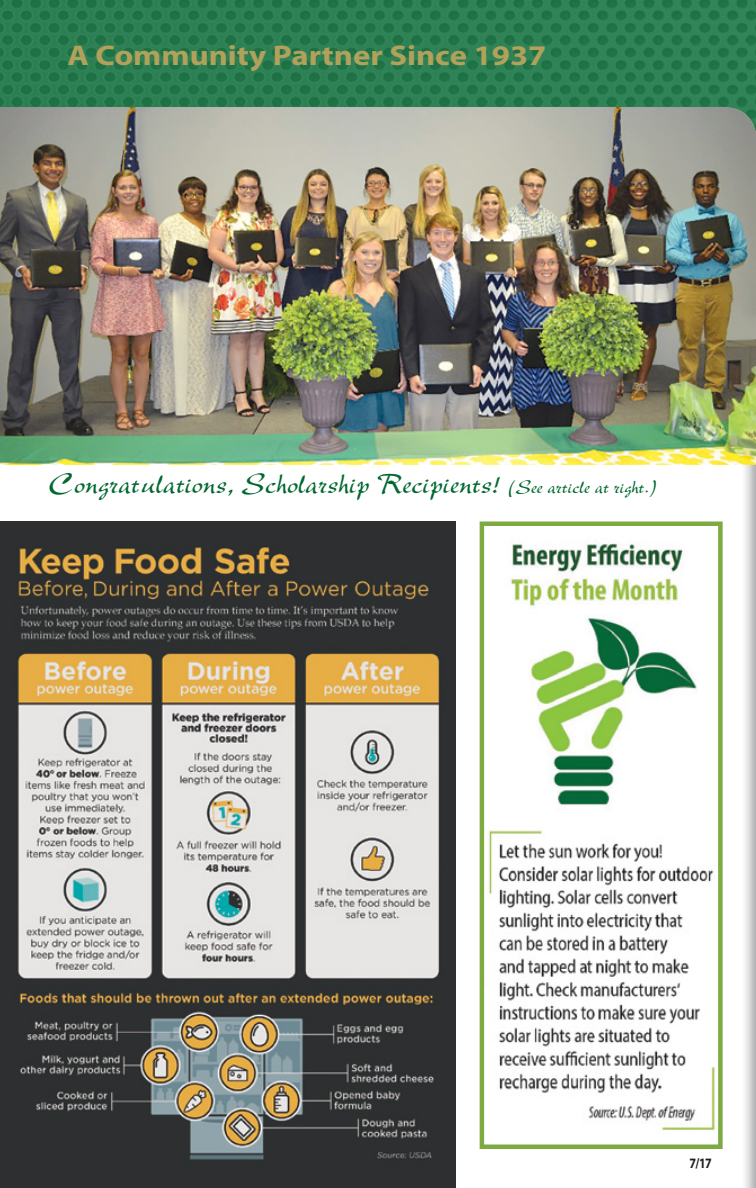
<style>
.page{position:relative;width:756px;height:1188px;background:#fff}
.page>*{position:absolute;margin:0;border:0;box-sizing:border-box;transform-origin:0 0}
.t1{font:30px "New Berolina";color:#006830}
.t2{font:700 28.5px "Myriad Pro";color:#b2a15b;scale:1.15 1}
.t3{font:600 14.4px "Myriad Pro";color:#231f20;scale:.83 1}
.t4{font:700 14.4px "Myriad Pro";color:#231f20;scale:.83 1}
.s1{font-size:19.5px}
</style>
<div class="page">
<div style="left:0;top:0;width:756px;height:1188px;background:linear-gradient(to right,#277b4e,#2a7d51)"></div>
<div style="left:0;top:105px;width:756px;height:1083px;background:#fff;opacity:.05"></div>
<img style="left:0;top:521px;width:456px;height:667px">
<div style="left:480px;top:521px;width:243px;height:628px;border:4px solid #7dab42"></div>
<img style="left:485px;top:821px;width:230px;height:317px">
<img style="left:505px;top:535px;width:192px;height:277px">
<p class="t2" style="left:67px;top:37px;width:418px">A Community Partner Since 1937</p>
<p class="t1" style="left:49px;top:465px;width:609px">Congratulations, Scholarship Recipients! <span class="s1">(See article at right.)</span></p>
<p class="t4" style="left:689px;top:1154px;width:29px">7/17</p>
<p class="t3" style="left:693px;top:1158px;width:28px">5/16</p>
</div>
